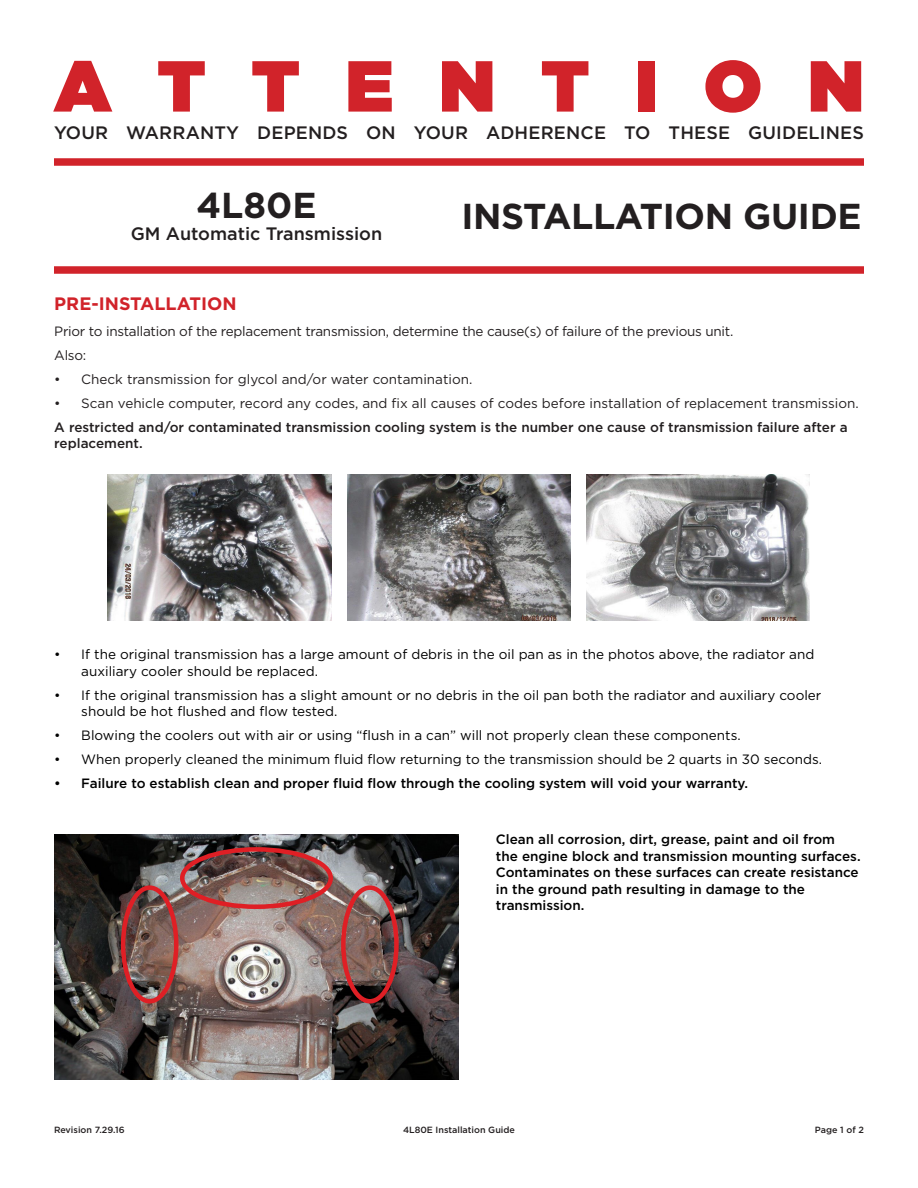
<style>
.page{position:relative;width:918px;height:1188px;background:#fff}
.page>*{position:absolute;margin:0;border:0;box-sizing:border-box;transform-origin:0 0}
.t1{font:900 72px "Gotham HTF";letter-spacing:.635em;color:#d1232a}
.t2{font:700 36px "Gotham";letter-spacing:-.01em;color:#231f20}
.t3{font:500 18px "Gotham";letter-spacing:.01em;color:#231f20}
.t4{font:700 18px "Gotham";color:#d1232a}
.t5{font:13.5px/16.5px "Gotham";color:#000}
.t6{font:500 13.5px/16.5px "Gotham";color:#000}
.t7{font:13.5px "Gotham";letter-spacing:-.01em;color:#231f20}
.t8{font:500 13.5px/16.5px "Gotham";color:#231f20}
.t9{font:500 9px "Gotham";color:#231f20}
</style>
<div class="page">
<div style="left:54px;top:158px;width:810px;height:8px;background:#d1232a"></div>
<div style="left:54px;top:266px;width:810px;height:8px;background:#d1232a"></div>
<img style="left:347px;top:475px;width:223px;height:145px">
<img style="left:108px;top:475px;width:223px;height:145px">
<img style="left:586px;top:475px;width:224px;height:145px">
<img style="left:54px;top:834px;width:405px;height:246px">
<div style="left:180px;top:847px;width:153px;height:62px;border:4px solid #df1f25;border-radius:50%"></div>
<div style="left:121px;top:885px;width:57px;height:118px;border:4px solid #df1f25;border-radius:50%"></div>
<div style="left:341px;top:885px;width:58px;height:118px;border:4px solid #df1f25;border-radius:50%"></div>
<h1 class="t1" style="left:54px;top:44px;width:812px">ATTENTION</h1>
<h3 class="t3" style="left:54px;top:122px;width:812px">YOUR WARRANTY DEPENDS ON YOUR ADHERENCE TO THESE GUIDELINES</h3>
<h2 class="t2" style="left:196px;top:185px;width:122px">4L80E</h2>
<h3 class="t3" style="left:131px;top:223px;width:253px">GM Automatic Transmission</h3>
<h2 class="t2" style="left:461px;top:196px;width:402px">INSTALLATION GUIDE</h2>
<p class="t4" style="left:54px;top:293px;width:184px">PRE-INSTALLATION</p>
<p class="t7" style="left:54px;top:323px;width:681px">Prior to installation of the replacement transmission, determine the cause(s) of failure of the previous unit.</p>
<p class="t7" style="left:54px;top:347px;width:34px">Also:</p>
<p class="t7" style="left:54px;top:371px;width:420px">• Check transmission for glycol and/or water contamination.</p>
<p class="t7" style="left:54px;top:395px;width:806px">• Scan vehicle computer, record any codes, and fix all causes of codes before installation of replacement transmission.</p>
<p class="t8" style="left:54px;top:418px;width:795px">A restricted and/or contaminated transmission cooling system is the number one cause of transmission failure after a replacement.</p>
<p class="t5" style="left:81px;top:646px;width:735px;text-indent:-27px">• If the original transmission has a large amount of debris in the oil pan as in the photos above, the radiator and auxiliary cooler should be replaced.</p>
<p class="t5" style="left:81px;top:687px;width:742px;text-indent:-27px">• If the original transmission has a slight amount or no debris in the oil pan both the radiator and auxiliary cooler should be hot flushed and flow tested.</p>
<p class="t5" style="left:54px;top:727px;width:688px">• Blowing the coolers out with air or using “flush in a can” will not properly clean these components.</p>
<p class="t5" style="left:54px;top:751px;width:769px">• When properly cleaned the minimum fluid flow returning to the transmission should be 2 quarts in 30 seconds.</p>
<p class="t6" style="left:54px;top:775px;width:695px">• Failure to establish clean and proper fluid flow through the cooling system will void your warranty.</p>
<p class="t6" style="left:496px;top:831px;width:366px">Clean all corrosion, dirt, grease, paint and oil from<br>the engine block and transmission mounting surfaces.<br>Contaminates on these surfaces can create resistance in the ground path resulting in damage to the transmission.</p>
<p class="t9" style="left:54px;top:1125px;width:72px">Revision 7.29.16</p>
<p class="t9" style="left:403px;top:1125px;width:113px">4L80E Installation Guide</p>
<p class="t9" style="left:815px;top:1125px;width:51px">Page 1 of 2</p>
</div>
